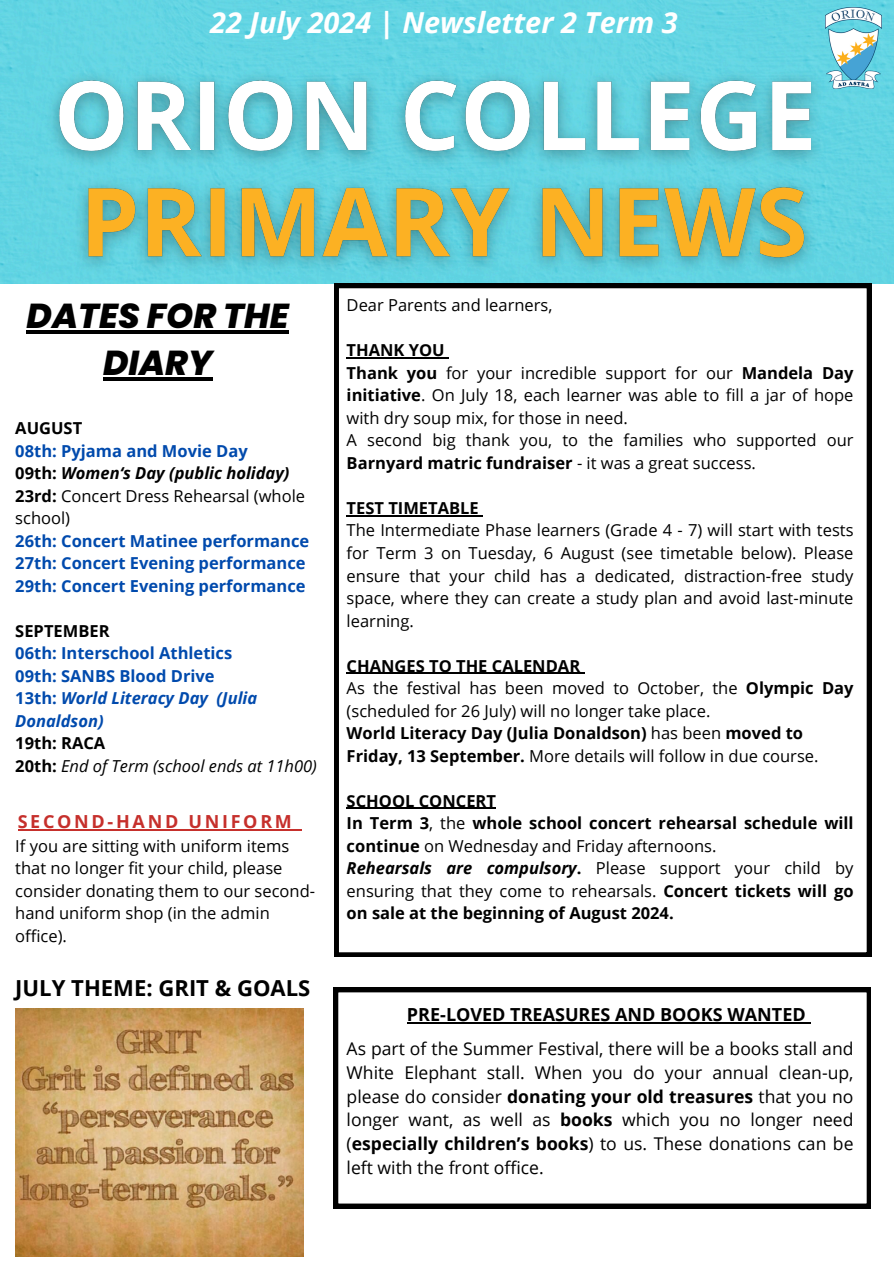
<style>
.page{position:relative;width:894px;height:1264px;background:#fff}
.page>*{position:absolute;margin:0;border:0;box-sizing:border-box;transform-origin:0 0}
.t1{font:italic 800 34.5px/47.4px "Poppins";color:#000;text-align:center}
.t2{font:italic 700 28.95px "Open Sans";color:#fff}
.t3{font:700 22.05px "Open Sans";color:#000}
.t4{font:700 18px "Open Sans";color:#000}
.t5{font:700 18px "Open Sans";letter-spacing:.15em;color:#c6302c}
.t6{font:17.55px/23.7px "Open Sans";color:#000;text-align:justify}
.t7{font:16.5px/22.5px "Open Sans";color:#000}
.t8{font:700 16.5px/22.5px "Open Sans";color:#000}
.t9{font:700 16.5px "Open Sans";color:#004aad}
.t10{font:italic 700 16.5px/22.5px "Open Sans";color:#004aad}
.t11{font:italic 16.5px "Open Sans";color:#000}
.t12{font:italic 700 16.5px "Open Sans";color:#000}
.s1{font-style:normal}
.s2{font-weight:700}
.s3{font-weight:700;font-style:normal}
.s4{font-weight:400}
.s5{font-weight:700;font-style:italic}
</style>
<div class="page">
<div style="left:0;top:0;width:893px;height:283px;background:#63d5e3"></div>
<img style="left:825px;top:8px;width:56px;height:81px">
<svg style="left:334px;top:284px;width:536px;height:672px"></svg>
<hr style="left:346px;top:357px;width:98px;height:1px;background:#000">
<hr style="left:346px;top:515px;width:132px;height:1px;background:#000">
<hr style="left:346px;top:672px;width:234px;height:1px;background:#000">
<hr style="left:346px;top:807px;width:150px;height:1px;background:#000">
<svg style="left:334px;top:987px;width:536px;height:220px"></svg>
<img style="left:15px;top:1008px;width:288px;height:248px">
<img style="left:35px;top:48px;width:801px;height:131px">
<img style="left:65px;top:155px;width:763px;height:130px">
<hr style="left:27px;top:330px;width:262px;height:3px;background:#000">
<hr style="left:103px;top:377px;width:109px;height:3px;background:#000">
<hr style="left:18px;top:829px;width:276px;height:1px;background:#c6302c">
<hr style="left:407px;top:1022px;width:399px;height:1px;background:#000">
<p class="t2" style="left:210px;top:2px;width:469px">22 July 2024 | Newsletter 2 Term 3</p>
<p class="t1" style="left:27px;top:292px;width:263px">DATES FOR THE<br>DIARY</p>
<p class="t8" style="left:15px;top:416px;width:68px">AUGUST</p>
<p class="t9" style="left:15px;top:439px;width:234px">08th: Pyjama and Movie Day</p>
<p class="t12" style="left:15px;top:461px;width:276px"><span class="s1">09th:</span> Women‘s Day (public holiday)</p>
<p class="t7" style="left:15px;top:484px;width:291px"><span class="s2">23rd:</span> Concert Dress Rehearsal (whole school)</p>
<p class="t9" style="left:15px;top:529px;width:295px">26th: Concert Matinee performance</p>
<p class="t9" style="left:15px;top:551px;width:292px">27th: Concert Evening performance</p>
<p class="t9" style="left:15px;top:574px;width:292px">29th: Concert Evening performance</p>
<p class="t8" style="left:15px;top:619px;width:96px">SEPTEMBER</p>
<p class="t9" style="left:15px;top:641px;width:218px">06th: Interschool Athletics</p>
<p class="t9" style="left:15px;top:664px;width:201px">09th: SANBS Blood Drive</p>
<p class="t10" style="left:15px;top:686px;width:243px"><span class="s1">13th:</span> World Literacy Day (Julia<br>Donaldson)</p>
<p class="t8" style="left:15px;top:731px;width:91px">19th: RACA</p>
<h5 class="t11" style="left:15px;top:754px;width:303px"><span class="s3">20th:</span> End of Term (school ends at 11h00)</h5>
<h4 class="t5" style="left:18px;top:808px;width:275px">SECOND-HAND UNIFORM</h4>
<p class="t7" style="left:15px;top:834px;width:301px">If you are sitting with uniform items that no longer fit your child, please consider donating them to our second&shy;hand uniform shop (in the admin office).</p>
<p class="t3" style="left:15px;top:972px;width:296px">JULY THEME: GRIT &amp; GOALS</p>
<p class="t7" style="left:346px;top:294px;width:207px">Dear Parents and learners,</p>
<h2 class="t8" style="left:346px;top:339px;width:100px">THANK YOU</h2>
<p class="t7" style="left:346px;top:361px;width:508px;text-align:justify"><span class="s2">Thank you</span> for your incredible support for our <span class="s2">Mandela Day initiative</span>. On July 18, each learner was able to fill a jar of hope with dry soup mix, for those in need.</p>
<p class="t7" style="left:346px;top:429px;width:508px">A second big thank you, to the families who supported our<br><span class="s2">Barnyard matric fundraiser</span> - it was a great success.</p>
<p class="t8" style="left:346px;top:496px;width:134px">TEST TIMETABLE</p>
<p class="t7" style="left:346px;top:519px;width:508px;text-align:justify">The Intermediate Phase learners (Grade 4 - 7) will start with tests for Term 3 on Tuesday, 6 August (see timetable below). Please ensure that your child has a dedicated, distraction-free study space, where they can create a study plan and avoid last-minute learning.</p>
<p class="t8" style="left:346px;top:654px;width:235px">CHANGES TO THE CALENDAR</p>
<p class="t7" style="left:346px;top:676px;width:508px">As the festival has been moved to October, the <span class="s2">Olympic Day </span>(scheduled for 26 July) will no longer take place.</p>
<p class="t8" style="left:346px;top:721px;width:473px">World Literacy Day (Julia Donaldson) <span class="s4">has been</span> moved to<br>Friday, 13 September. <span class="s4">More details will follow in due course.</span></p>
<p class="t8" style="left:346px;top:789px;width:151px">SCHOOL CONCERT</p>
<p class="t8" style="left:346px;top:811px;width:508px">In Term 3<span class="s4">, the</span> whole school concert rehearsal schedule will continue <span class="s4">on Wednesday and Friday afternoons.</span></p>
<p class="t7" style="left:346px;top:856px;width:508px;text-align:justify"><span class="s5">Rehearsals are compulsory</span><span class="s2">.</span> Please support your child by ensuring that they come to rehearsals. <span class="s2">Concert tickets will go on sale at the beginning of August 2024.</span></p>
<p class="t4" style="left:407px;top:1001px;width:400px">PRE-LOVED TREASURES AND BOOKS WANTED</p>
<p class="t6" style="left:346px;top:1036px;width:508px">As part of the Summer Festival, there will be a books stall and White Elephant stall. When you do your annual clean-up, please do consider <span class="s2">donating your old treasures</span> that you no longer want, as well as <span class="s2">books</span> which you no longer need (<span class="s2">especially children’s books</span>) to us. These donations can be left with the front office.</p>
</div>
